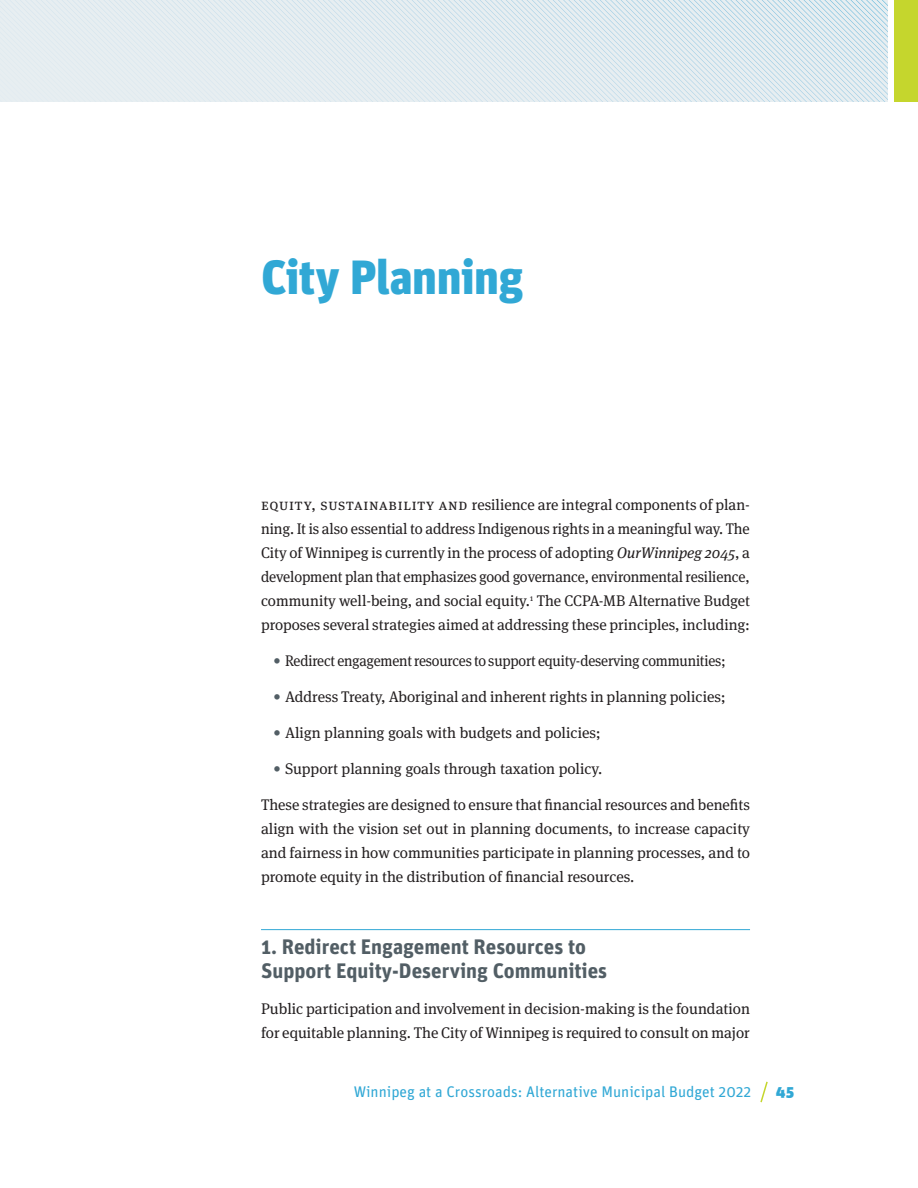
<style>
.page{position:relative;width:918px;height:1188px;background:#fff}
.page>*{position:absolute;margin:0;border:0;box-sizing:border-box;transform-origin:0 0}
.Chapter_title{font:900 48px "Unit";letter-spacing:-.015em;color:#31a8d5}
.Subhead{font:700 21px/24px "Unit Pro";color:#525e65}
.Body_text__chapter_o{font:15.3px/24px "Meta Serif OT";color:#231f20;text-align:justify}
.Body_text__no_indent{font:15.3px/24px "Meta Serif OT";color:#231f20;text-align:justify}
.Body_text__chapter_o-2{font:15.3px "Meta Serif OT";color:#231f20;scale:.94 1}
.t1{font:15.3px "Unit";color:#31a8d5}
.t2{font:900 15.3px "Unit";color:#31a8d5}
.s1{font-style:italic}
.s2{color:#525e65}
</style>
<div class="page">
<svg style="left:760px;top:1081px;width:8px;height:22px"></svg>
<div style="left:0;top:0;width:888px;height:102px;background:#e7eef1"></div>
<div style="left:894px;top:0;width:24px;height:102px;background:#c5d62d"></div>
<svg style="left:138px;top:0;width:750px;height:102px"></svg>
<hr style="left:261px;top:929px;width:489px;height:1px;background:#31a8d5">
<p class="Chapter_title" style="left:261px;top:247px;width:264px">City Planning</p>
<p class="Body_text__chapter_o" style="left:261px;top:493px;width:491px">Equit y, susta inab ilit y and resilience are integral components of plan&shy;ning. It is also essential to address Indigenous rights in a meaningful way. The City of Winnipeg is currently in the process of adopting <span class="s1">OurWinnipeg 2045</span>, a development plan that emphasizes good governance, environmental resilience, community well-being, and social equity.<sup>1</sup> The CCPA-MB Alternative Budget proposes several strategies aimed at addressing these principles, including:</p>
<p class="Body_text__chapter_o-2" style="left:273px;top:652px;width:483px"><span class="s2">•</span> Redirect engagement resources to support equity-deserving communities;</p>
<p class="Body_text__chapter_o" style="left:273px;top:685px;width:454px"><span class="s2">•</span> Address Treaty, Aboriginal and inherent rights in planning policies;</p>
<p class="Body_text__chapter_o" style="left:273px;top:721px;width:329px"><span class="s2">•</span> Align planning goals with budgets and policies;</p>
<p class="Body_text__chapter_o" style="left:273px;top:757px;width:331px"><span class="s2">•</span> Support planning goals through taxation policy.</p>
<p class="Body_text__no_indent" style="left:261px;top:793px;width:491px">These strategies are designed to ensure that financial resources and benefits align with the vision set out in planning documents, to increase capacity and fairness in how communities participate in planning processes, and to promote equity in the distribution of financial resources.</p>
<p class="Subhead" style="left:261px;top:933px;width:348px">1. Redirect Engagement Resources to<br>Support Equity-Deserving Communities</p>
<p class="Body_text__no_indent" style="left:261px;top:997px;width:491px">Public participation and involvement in decision-making is the foundation for equitable planning. The City of Winnipeg is required to consult on major</p>
<p class="t1" style="left:354px;top:1083px;width:399px">Winnipeg at a Crossroads: Alternative Municipal Budget 2022</p>
<p class="t2" style="left:776px;top:1082px;width:20px">45</p>
</div>
